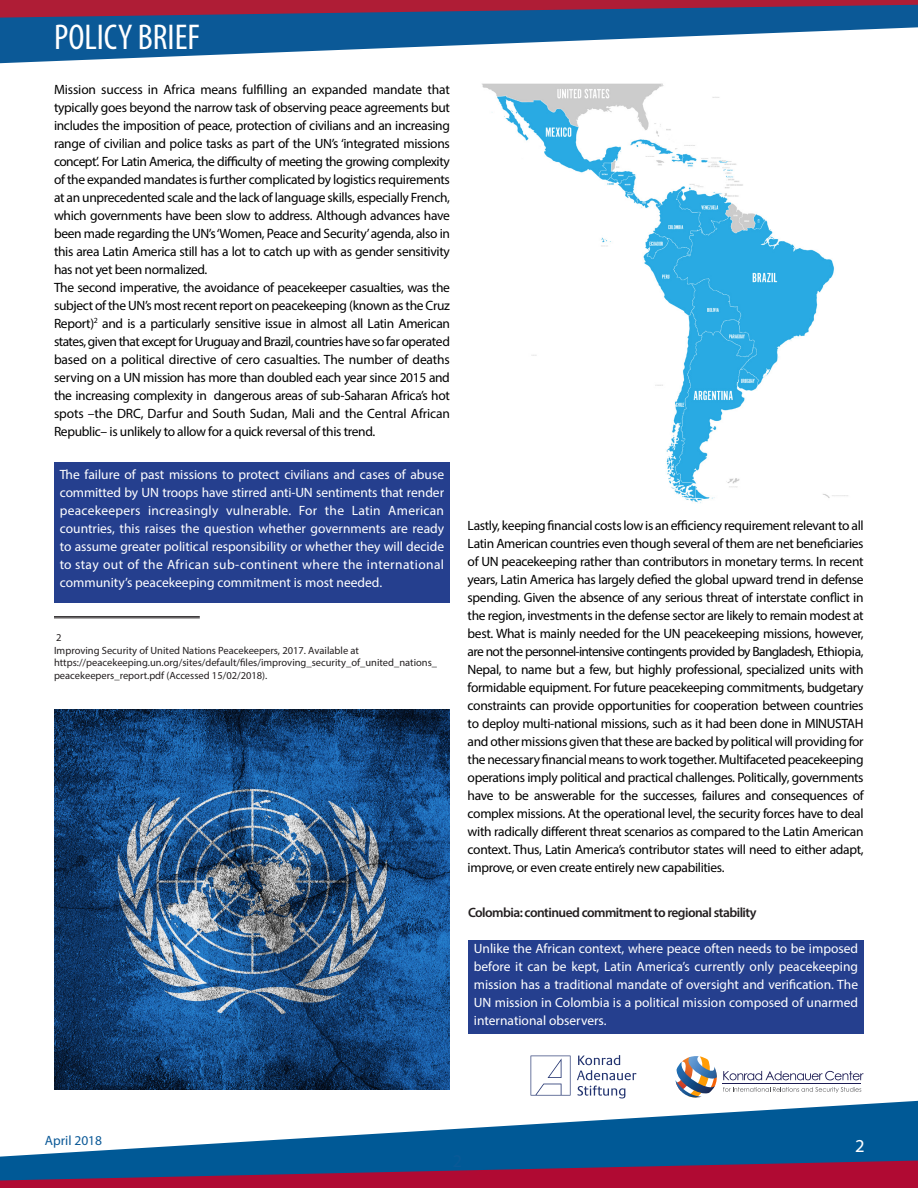
<style>
.page{position:relative;width:918px;height:1188px;background:#fff}
.page>*{position:absolute;margin:0;border:0;box-sizing:border-box;transform-origin:0 0}
.t1{font:condensed 36px "Myriad Pro";color:#fff}
.t2{font:18px "Myriad Web Pro";color:#fff}
.t3{font:13.5px/18px "Myriad Pro";letter-spacing:-.025em;color:#000;text-align:justify}
.t4{font:13.5px/18px "Myriad Pro";color:#fff;text-align:justify}
.t5{font:600 13.5px "Myriad Pro";letter-spacing:-.04em;color:#231f20}
.t6{font:13.5px "Myriad Pro";color:#0b5997}
.t7{font:10.5px/12.6px "Myriad Pro";color:#231f20}
</style>
<div class="page">
<div style="left:0;top:1158px;width:918px;height:30px;background:#b00a33"></div>
<svg style="left:0;top:1100px;width:918px;height:81px;fill:#005996"></svg>
<div style="left:0;top:0;width:918px;height:20px;background:#af1d36"></div>
<svg style="left:0;top:4px;width:918px;height:60px;fill:#0b5997"></svg>
<svg style="left:675px;top:1056px;width:42px;height:42px"></svg>
<svg style="left:723px;top:1087px;width:138px;height:6px"></svg>
<svg style="left:723px;top:1071px;width:141px;height:9px"></svg>
<hr style="left:723px;top:1084px;width:138px;height:1px;background:#1c1c54">
<svg style="left:531px;top:1056px;width:40px;height:40px"></svg>
<svg style="left:577px;top:1055px;width:59px;height:25px"></svg>
<svg style="left:578px;top:1086px;width:47px;height:12px"></svg>
<div style="left:54px;top:462px;width:396px;height:141px;background:#253f8e"></div>
<hr style="left:54px;top:616px;width:146px;height:1px;background:#231f20">
<hr style="left:54px;top:618px;width:146px;height:1px;background:#231f20">
<img style="left:482px;top:83px;width:366px;height:420px">
<div style="left:45px;top:1093px;width:96px;height:19px;background:#fff"></div>
<img style="left:54px;top:710px;width:396px;height:380px">
<div style="left:468px;top:940px;width:396px;height:94px;background:#253f8e"></div>
<h1 class="t1" style="left:54px;top:15px;width:147px">POLICY BRIEF</h1>
<p class="t3" style="left:54px;top:80px;width:398px">Mission success in Africa means fulfilling an expanded mandate that typically goes beyond the narrow task of observing peace agreements but includes the imposition of peace, protection of civilians and an increasing range of civilian and police tasks as part of the UN’s ‘integrated missions concept’. For Latin America, the difficulty of meeting the growing complexity of the expanded mandates is further complicated by logistics requirements at an unprecedented scale and the lack of language skills, especially French, which governments have been slow to address. Although advances have been made regarding the UN’s ‘Women, Peace and Security’ agenda, also in this area Latin America still has a lot to catch up with as gender sensitivity has not yet been normalized.</p>
<p class="t3" style="left:54px;top:278px;width:398px">The second imperative, the avoidance of peacekeeper casualties, was the subject of the UN’s most recent report on peacekeeping (known as the Cruz Report)<sup>2</sup> and is a particularly sensitive issue in almost all Latin American states, given that except for Uruguay and Brazil, countries have so far operated based on a political directive of cero casualties. The number of deaths serving on a UN mission has more than doubled each year since 2015 and the increasing complexity in dangerous areas of sub-Saharan Africa’s hot spots –the DRC, Darfur and South Sudan, Mali and the Central African Republic– is unlikely to allow for a quick reversal of this trend.</p>
<p class="t4" style="left:60px;top:465px;width:386px">The failure of past missions to protect civilians and cases of abuse committed by UN troops have stirred anti-UN sentiments that render peacekeepers increasingly vulnerable. For the Latin American countries, this raises the question whether governments are ready to assume greater political responsibility or whether they will decide to stay out of the African sub-continent where the international community’s peacekeeping commitment is most needed.</p>
<p class="t7" style="left:56px;top:631px;width:7px">2</p>
<p class="t7" style="left:54px;top:644px;width:306px">Improving Security of United Nations Peacekeepers, 2017. Available at</p>
<p class="t7" style="left:54px;top:656px;width:385px">https://peacekeeping.un.org/sites/default/files/improving_security_of_united_nations_ peacekeepers_report.pdf (Accessed 15/02/2018).</p>
<p class="t3" style="left:468px;top:517px;width:398px">Lastly, keeping financial costs low is an efficiency requirement relevant to all Latin American countries even though several of them are net beneficiaries of UN peacekeeping rather than contributors in monetary terms. In recent years, Latin America has largely defied the global upward trend in defense spending. Given the absence of any serious threat of interstate conflict in the region, investments in the defense sector are likely to remain modest at best. What is mainly needed for the UN peacekeeping missions, however, are not the personnel-intensive contingents provided by Bangladesh, Ethiopia, Nepal, to name but a few, but highly professional, specialized units with formidable equipment. For future peacekeeping commitments, budgetary constraints can provide opportunities for cooperation between countries to deploy multi-national missions, such as it had been done in MINUSTAH and other missions given that these are backed by political will providing for the necessary financial means to work together. Multifaceted peacekeeping operations imply political and practical challenges. Politically, governments have to be answerable for the successes, failures and consequences of complex missions. At the operational level, the security forces have to deal with radically different threat scenarios as compared to the Latin American context. Thus, Latin America’s contributor states will need to either adapt, improve, or even create entirely new capabilities.</p>
<p class="t5" style="left:468px;top:904px;width:290px">Colombia: continued commitment to regional stability</p>
<p class="t4" style="left:474px;top:940px;width:386px">Unlike the African context, where peace often needs to be imposed before it can be kept, Latin America’s currently only peacekeeping mission has a traditional mandate of oversight and verification. The UN mission in Colombia is a political mission composed of unarmed international observers.</p>
<p class="t6" style="left:45px;top:1132px;width:59px">April 2018</p>
<p class="t2" style="left:855px;top:1136px;width:11px">2</p>
</div>
